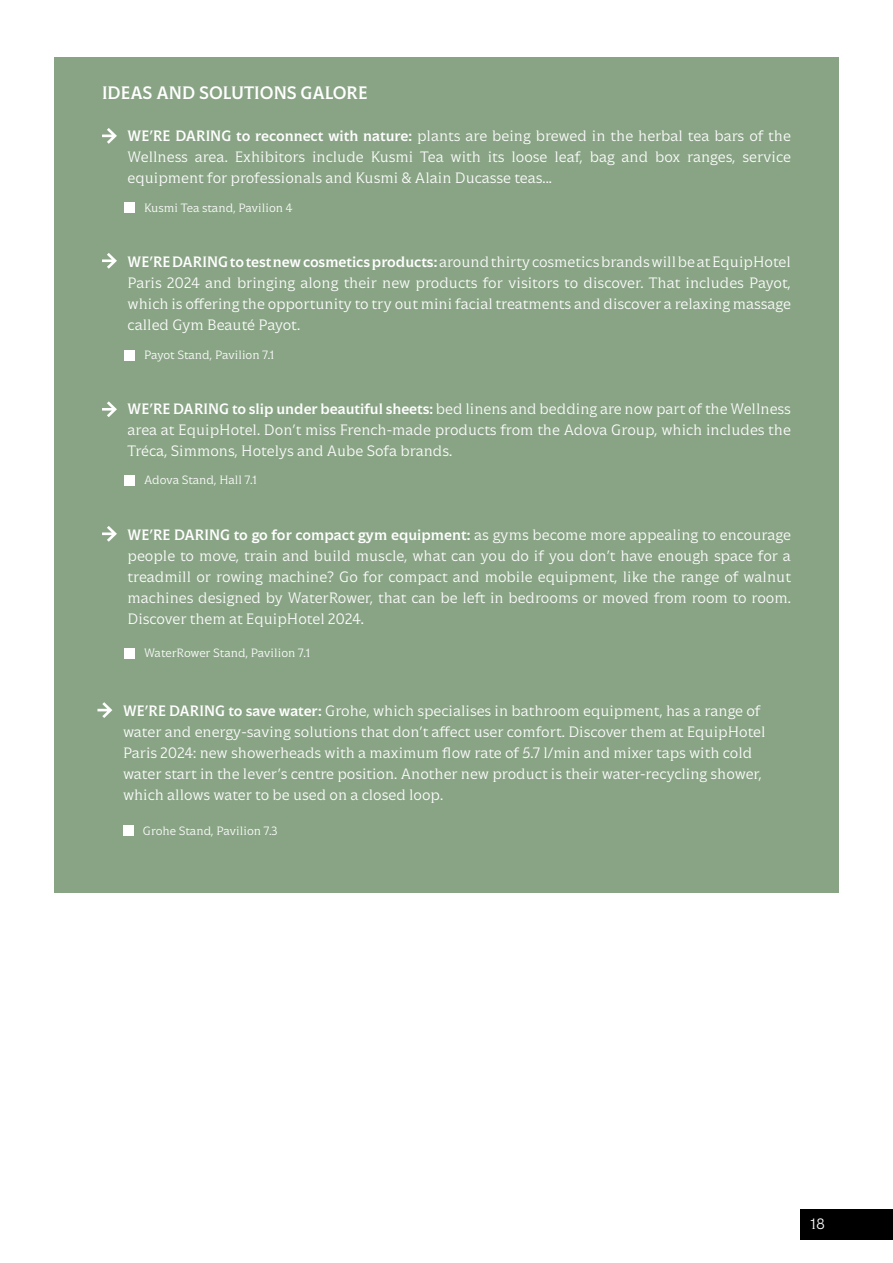
<style>
.page{position:relative;width:893px;height:1263px;background:#fff}
.page>*{position:absolute;margin:0;border:0;box-sizing:border-box;transform-origin:0 0}
.t1{font:500 18px "Roman Grotesque";color:#fff}
.t2{font:300 15px/21px "Roman Grotesque";color:#fff;text-align:justify}
.t3{font:300 12px "Roman Grotesque";color:#fff}
.s1{font-weight:500}
</style>
<div class="page">
<div style="left:54px;top:57px;width:785px;height:836px;background:#89a485"></div>
<svg style="left:102px;top:128px;width:15px;height:16px"></svg>
<svg style="left:102px;top:253px;width:15px;height:16px"></svg>
<svg style="left:102px;top:401px;width:15px;height:16px"></svg>
<svg style="left:102px;top:526px;width:15px;height:16px"></svg>
<div style="left:124px;top:203px;width:11px;height:10px;background:#fff"></div>
<div style="left:124px;top:350px;width:11px;height:11px;background:#fff"></div>
<div style="left:124px;top:475px;width:11px;height:10px;background:#fff"></div>
<div style="left:124px;top:648px;width:11px;height:11px;background:#fff"></div>
<div style="left:800px;top:1209px;width:93px;height:30px;background:#000"></div>
<svg style="left:97px;top:702px;width:15px;height:16px"></svg>
<div style="left:123px;top:826px;width:11px;height:10px;background:#fff"></div>
<p class="t1" style="left:102px;top:82px;width:267px">IDEAS AND SOLUTIONS GALORE</p>
<p class="t2" style="left:128px;top:125px;width:665px"><span class="s1">WE’RE DARING to reconnect with nature:</span> plants are being brewed in the herbal tea bars of the Wellness area. Exhibitors include Kusmi Tea with its loose leaf, bag and box ranges, service equipment for professionals and Kusmi &amp; Alain Ducasse teas...</p>
<p class="t3" style="left:144px;top:200px;width:150px">Kusmi Tea stand, Pavilion 4</p>
<p class="t2" style="left:128px;top:251px;width:665px"><span class="s1">WE’RE DARING to test new cosmetics products:</span> around thirty cosmetics brands will be at EquipHotel Paris 2024 and bringing along their new products for visitors to discover. That includes Payot, which is offering the opportunity to try out mini facial treatments and discover a relaxing massage called Gym Beauté Payot.</p>
<p class="t3" style="left:144px;top:348px;width:132px">Payot Stand, Pavilion 7.1</p>
<p class="t2" style="left:128px;top:398px;width:665px"><span class="s1">WE’RE DARING to slip under beautiful sheets:</span> bed linens and bedding are now part of the Wellness area at EquipHotel. Don’t miss French-made products from the Adova Group, which includes the Tréca, Simmons, Hotelys and Aube Sofa brands.</p>
<p class="t3" style="left:144px;top:473px;width:114px">Adova Stand, Hall 7.1</p>
<p class="t2" style="left:128px;top:524px;width:665px"><span class="s1">WE’RE DARING to go for compact gym equipment:</span> as gyms become more appealing to encourage people to move, train and build muscle, what can you do if you don’t have enough space for a treadmill or rowing machine? Go for compact and mobile equipment, like the range of walnut machines designed by WaterRower, that can be left in bedrooms or moved from room to room.<br>Discover them at EquipHotel 2024.</p>
<p class="t3" style="left:144px;top:646px;width:168px">WaterRower Stand, Pavilion 7.1</p>
<p class="t2" style="left:123px;top:700px;width:644px;text-align:left"><span class="s1">WE’RE DARING to save water:</span> Grohe, which specialises in bathroom equipment, has a range of water and energy-saving solutions that don’t affect user comfort. Discover them at EquipHotel Paris 2024: new showerheads with a maximum flow rate of 5.7 l/min and mixer taps with cold water start in the lever’s centre position. Another new product is their water-recycling shower, which allows water to be used on a closed loop.</p>
<p class="t3" style="left:143px;top:823px;width:136px">Grohe Stand, Pavilion 7.3</p>
<p class="t2" style="left:810px;top:1213px;width:16px">18</p>
</div>
